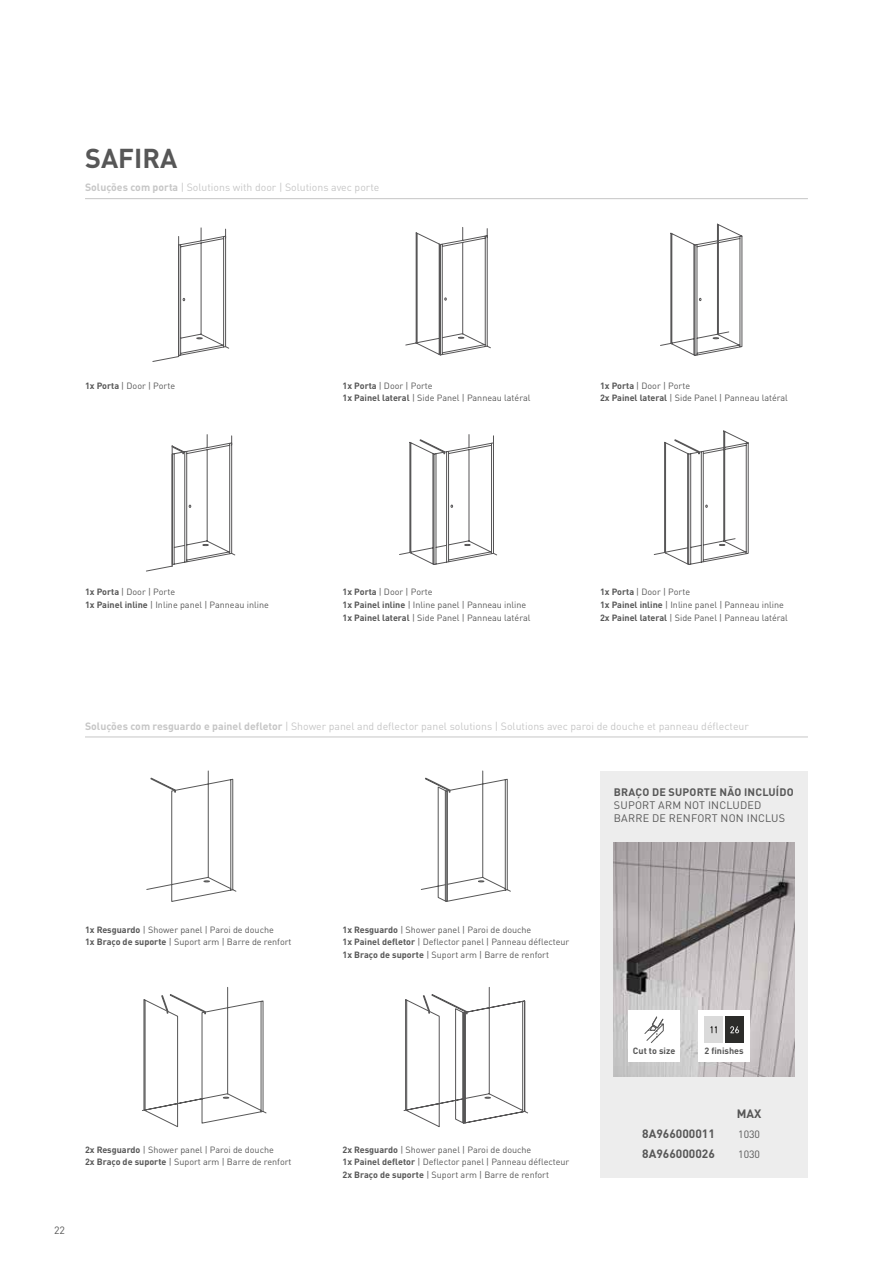
<style>
.page{position:relative;width:893px;height:1263px;background:#fff}
.page>*{position:absolute;margin:0;border:0;box-sizing:border-box;transform-origin:0 0}
.t1{font:700 27px "DIN Pro";color:#575757}
.t2{font:700 12px "DIN Pro";color:#575757}
.t3{font:10.8px/12.9px "DIN Pro";letter-spacing:.02em;color:#575757}
.t4{font:700 10.8px "DIN Pro";letter-spacing:.02em;color:#575757}
.t5{font:10.5px "DIN Pro";color:#c6c6c6}
.t6{font:10.5px "DIN Pro";color:#575757}
.t7{font:9px/12.6px "DIN Pro";color:#575757}
.t8{font:700 9px "DIN Pro";color:#575757}
.s1{font-weight:700}
</style>
<div class="page">
<div style="left:600px;top:771px;width:208px;height:407px;background:#ededed"></div>
<img style="left:614px;top:842px;width:180px;height:234px">
<div style="left:698px;top:1010px;width:52px;height:52px;background:#fff"></div>
<div style="left:704px;top:1017px;width:19px;height:26px;background:#dadada"></div>
<div style="left:726px;top:1017px;width:18px;height:26px;background:#2c2c2a"></div>
<svg style="left:146px;top:770px;width:90px;height:132px"></svg>
<svg style="left:421px;top:770px;width:90px;height:132px"></svg>
<hr style="left:447px;top:791px;width:1px;height:110px;background:#575757">
<hr style="left:445px;top:791px;width:1px;height:110px;background:#575757">
<svg style="left:142px;top:987px;width:125px;height:140px"></svg>
<svg style="left:654px;top:430px;width:95px;height:135px"></svg>
<svg style="left:660px;top:224px;width:82px;height:132px"></svg>
<hr style="left:85px;top:736px;width:723px;height:1px;background:#c6c6c6">
<hr style="left:85px;top:198px;width:723px;height:1px;background:#c6c6c6">
<div style="left:628px;top:1010px;width:52px;height:52px;background:#fff"></div>
<svg style="left:644px;top:1016px;width:20px;height:27px"></svg>
<svg style="left:399px;top:434px;width:98px;height:131px"></svg>
<svg style="left:146px;top:434px;width:89px;height:137px"></svg>
<svg style="left:405px;top:227px;width:86px;height:128px"></svg>
<svg style="left:152px;top:227px;width:77px;height:135px"></svg>
<svg style="left:404px;top:987px;width:124px;height:140px"></svg>
<svg style="left:710px;top:1026px;width:7px;height:7px"></svg>
<svg style="left:730px;top:1026px;width:9px;height:7px"></svg>
<h1 class="t1" style="left:85px;top:136px;width:94px">SAFIRA</h1>
<p class="t5" style="left:85px;top:179px;width:296px"><span class="s1">Soluções com porta</span> | Solutions with door | Solutions avec porte</p>
<p class="t7" style="left:85px;top:378px;width:92px"><span class="s1">1x Porta</span> | Door | Porte</p>
<p class="t7" style="left:342px;top:378px;width:189px"><span class="s1">1x Porta</span> | Door | Porte<br><span class="s1">1x Painel lateral</span> | Side Panel | Panneau latéral</p>
<p class="t7" style="left:600px;top:378px;width:189px"><span class="s1">1x Porta</span> | Door | Porte<br><span class="s1">2x Painel lateral</span> | Side Panel | Panneau latéral</p>
<p class="t7" style="left:85px;top:585px;width:185px"><span class="s1">1x Porta</span> | Door | Porte<br><span class="s1">1x Painel inline</span> | Inline panel | Panneau inline</p>
<p class="t7" style="left:342px;top:585px;width:189px"><span class="s1">1x Porta</span> | Door | Porte<br><span class="s1">1x Painel inline</span> | Inline panel | Panneau inline<br><span class="s1">1x Painel lateral</span> | Side Panel | Panneau latéral</p>
<p class="t7" style="left:600px;top:585px;width:189px"><span class="s1">1x Porta</span> | Door | Porte<br><span class="s1">1x Painel inline</span> | Inline panel | Panneau inline<br><span class="s1">2x Painel lateral</span> | Side Panel | Panneau latéral</p>
<p class="t5" style="left:85px;top:718px;width:665px"><span class="s1">Soluções com resguardo e painel defletor</span> | Shower panel and deflector panel solutions | Solutions avec paroi de douche et panneau déflecteur</p>
<p class="t4" style="left:614px;top:783px;width:181px">BRAÇO DE SUPORTE NÃO INCLUÍDO</p>
<p class="t3" style="left:614px;top:797px;width:173px">SUPORT ARM NOT INCLUDED<br>BARRE DE RENFORT NON INCLUS</p>
<p class="t7" style="left:85px;top:922px;width:208px"><span class="s1">1x Resguardo</span> | Shower panel | Paroi de douche<br><span class="s1">1x Braço de suporte</span> | Suport arm | Barre de renfort</p>
<p class="t7" style="left:342px;top:922px;width:228px"><span class="s1">1x Resguardo</span> | Shower panel | Paroi de douche<br><span class="s1">1x Painel defletor</span> | Deflector panel | Panneau déflecteur<br><span class="s1">1x Braço de suporte</span> | Suport arm | Barre de renfort</p>
<p class="t7" style="left:85px;top:1142px;width:208px"><span class="s1">2x Resguardo</span> | Shower panel | Paroi de douche<br><span class="s1">2x Braço de suporte</span> | Suport arm | Barre de renfort</p>
<p class="t6" style="left:54px;top:1222px;width:12px">22</p>
<p class="t7" style="left:342px;top:1142px;width:228px"><span class="s1">2x Resguardo</span> | Shower panel | Paroi de douche<br><span class="s1">1x Painel defletor</span> | Deflector panel | Panneau déflecteur<br><span class="s1">2x Braço de suporte</span> | Suport arm | Barre de renfort</p>
<p class="t8" style="left:633px;top:1043px;width:44px">Cut to size</p>
<p class="t8" style="left:704px;top:1043px;width:41px">2 finishes</p>
<h2 class="t2" style="left:642px;top:1123px;width:74px">8A966000011</h2>
<h2 class="t2" style="left:737px;top:1104px;width:26px">MAX</h2>
<p class="t6" style="left:738px;top:1126px;width:23px">1030</p>
<h2 class="t2" style="left:642px;top:1143px;width:74px">8A966000026</h2>
<p class="t6" style="left:738px;top:1145px;width:23px">1030</p>
</div>
